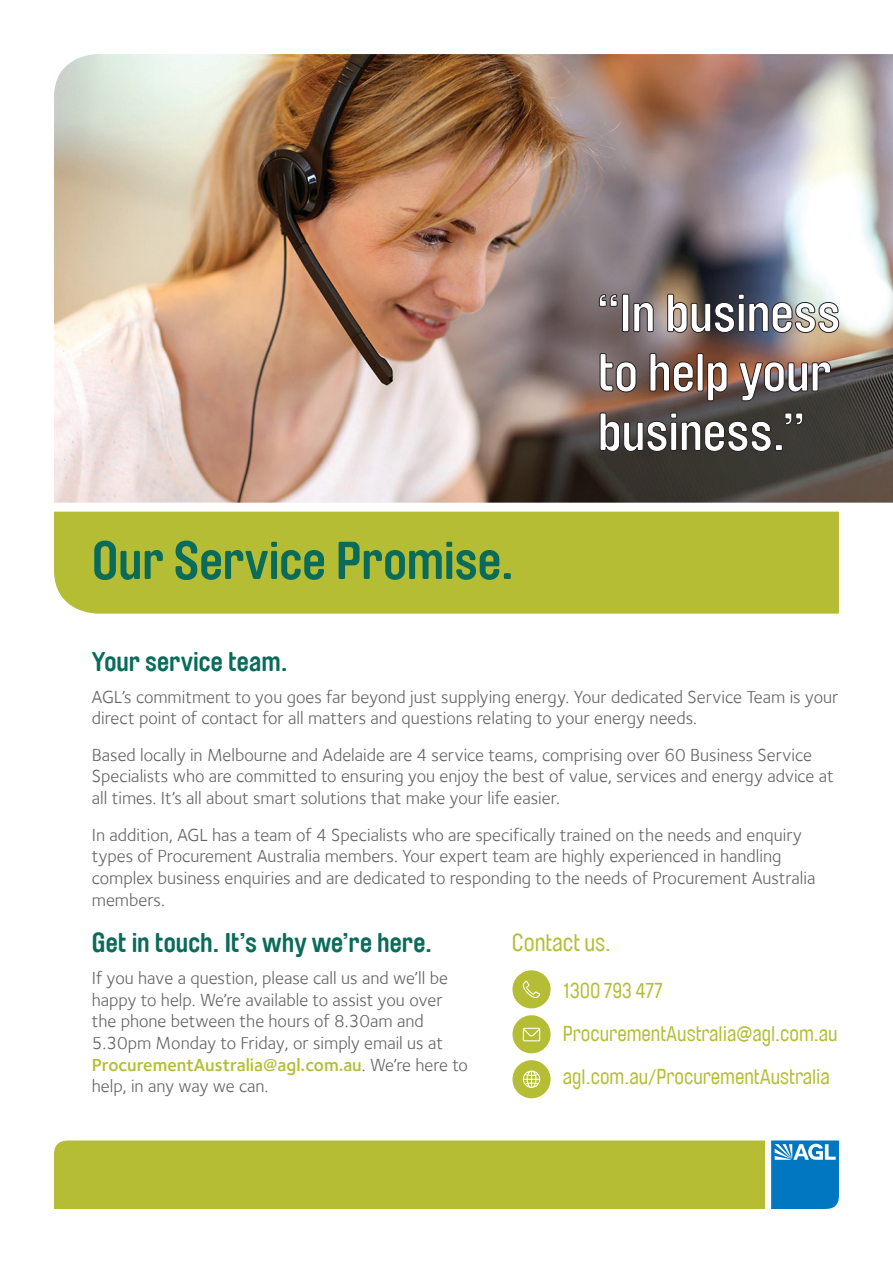
<style>
.page{position:relative;width:893px;height:1263px;background:#fff}
.page>*{position:absolute;margin:0;border:0;box-sizing:border-box;transform-origin:0 0}
.t1{font:700 52.5px "Brauer Neue";letter-spacing:-.005em;color:#096b5a}
.t2{font:700 27px "Brauer Neue";color:#096b5a}
.t3{font:24px "Brauer Neue";color:#b4bd34}
.t4{font:21px/42.8px "Brauer Neue";color:#b4bd34}
.t5{font:18px/21.6px "Foundry Sterling";color:#636366}
.s1{font-weight:600;color:#b4bd34}
</style>
<div class="page">
<div style="left:54px;top:1140px;width:711px;height:69px;background:#b4bd34"></div>
<img style="left:54px;top:54px;width:839px;height:449px">
<div style="left:54px;top:512px;width:785px;height:102px;background:#b4bd34"></div>
<svg style="left:771px;top:1140px;width:68px;height:69px;background:#1e87c7"></svg>
<div style="left:512px;top:1015px;width:39px;height:38px;background:#b4bd34;border-radius:50%"></div>
<svg style="left:523px;top:1028px;width:17px;height:13px"></svg>
<div style="left:512px;top:970px;width:39px;height:38px;background:#b4bd34;border-radius:50%"></div>
<svg style="left:523px;top:980px;width:17px;height:18px"></svg>
<div style="left:512px;top:1060px;width:39px;height:38px;background:#b4bd34;border-radius:50%"></div>
<svg style="left:523px;top:1070px;width:17px;height:18px"></svg>
<svg style="left:600px;top:412px;width:203px;height:40px"></svg>
<svg style="left:600px;top:353px;width:231px;height:48px"></svg>
<svg style="left:599px;top:294px;width:240px;height:39px"></svg>
<h1 class="t1" style="left:92px;top:531px;width:424px">Our Service Promise.</h1>
<h2 class="t2" style="left:92px;top:646px;width:197px">Your service team.</h2>
<p class="t5" style="left:92px;top:686px;width:748px">AGL’s commitment to you goes far beyond just supplying energy. Your dedicated Service Team is your direct point of contact for all matters and questions relating to your energy needs.</p>
<p class="t5" style="left:92px;top:744px;width:743px">Based locally in Melbourne and Adelaide are 4 service teams, comprising over 60 Business Service<br>Specialists who are committed to ensuring you enjoy the best of value, services and energy advice at all times. It’s all about smart solutions that make your life easier.</p>
<p class="t5" style="left:92px;top:824px;width:725px">In addition, AGL has a team of 4 Specialists who are specifically trained on the needs and enquiry types of Procurement Australia members. Your expert team are highly experienced in handling complex business enquiries and are dedicated to responding to the needs of Procurement Australia members.</p>
<h2 class="t2" style="left:92px;top:927px;width:342px">Get in touch. It’s why we’re here.</h2>
<p class="t5" style="left:92px;top:967px;width:378px">If you have a question, please call us and we’ll be happy to help. We’re available to assist you over the phone between the hours of 8.30am and 5.30pm Monday to Friday, or simply email us at <span class="s1">ProcurementAustralia@agl.com.au</span>. We’re here to help, in any way we can.</p>
<h3 class="t3" style="left:512px;top:929px;width:100px">Contact us.</h3>
<p class="t4" style="left:563px;top:970px;width:276px">1300 793 477<br>ProcurementAustralia@agl.com.au agl.com.au/ProcurementAustralia</p>
</div>
